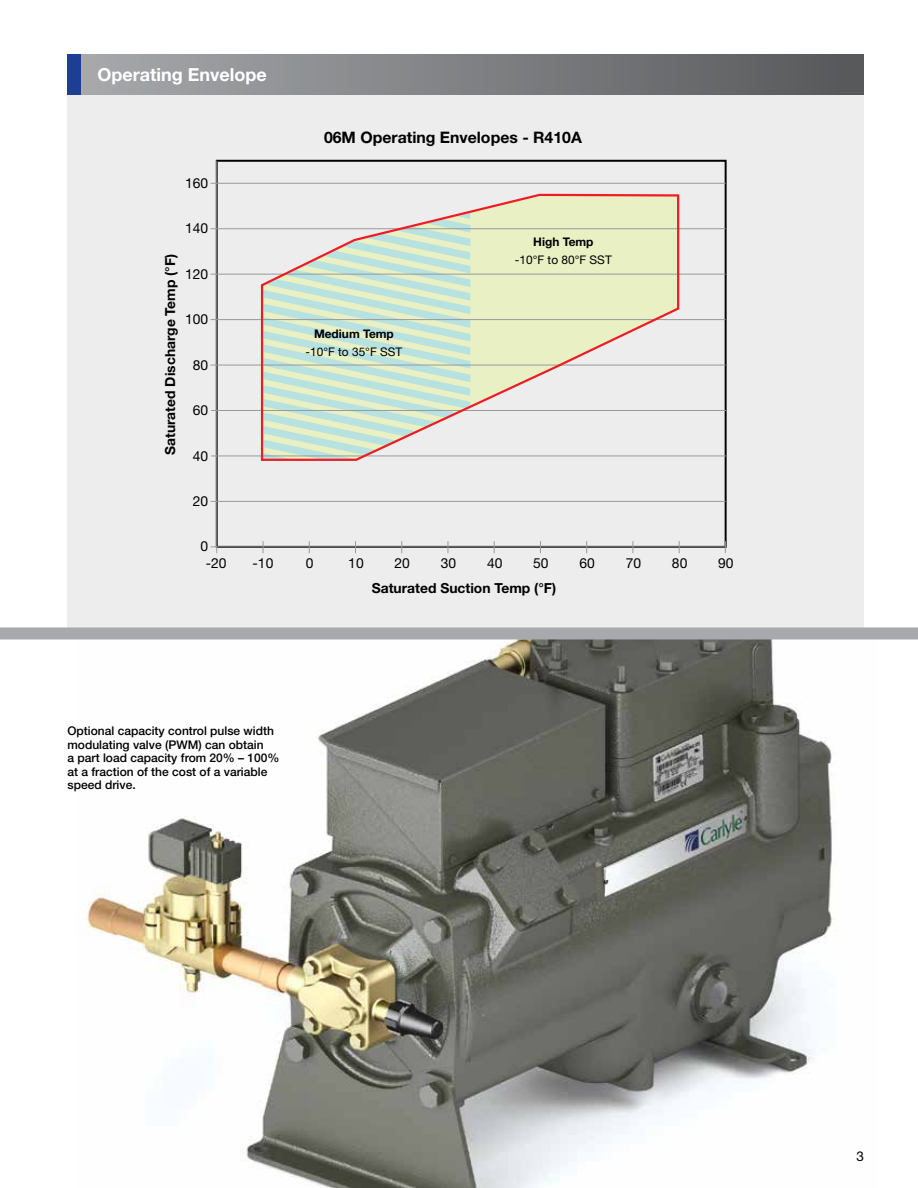
<style>
.page{position:relative;width:918px;height:1188px;background:#fff}
.page>*{position:absolute;margin:0;border:0;box-sizing:border-box;transform-origin:0 0}
.t1{font:700 18px "Helvetica Neue";color:#fff}
.t2{font:700 15.9px "Helvetica Neue";color:#000}
.t3{font:700 13.8px "Helvetica Neue";color:#000}
.t4{font:13.8px "Helvetica Neue";color:#000}
.t5{font:13.5px "Helvetica Neue";color:#000}
.t6{font:500 12px/13.5px "Helvetica Neue";color:#000}
.t7{font:11.85px "Helvetica Neue";color:#000}
.t8{font:700 11.85px "Helvetica Neue";color:#000}
</style>
<div class="page">
<img style="left:78px;top:639px;width:800px;height:549px">
<div style="left:68px;top:89px;width:796px;height:541px;background:#ededee"></div>
<div style="left:67px;top:54px;width:797px;height:40px;background:linear-gradient(to right,#a8aaad,#57585a)"></div>
<div style="left:67px;top:54px;width:14px;height:40px;background:#1c3f94"></div>
<svg style="left:216px;top:160px;width:510px;height:388px"></svg>
<hr style="left:211px;top:319px;width:515px;height:1px;background:#989a9d">
<hr style="left:211px;top:365px;width:515px;height:1px;background:#989a9d">
<hr style="left:211px;top:410px;width:515px;height:1px;background:#989a9d">
<hr style="left:211px;top:456px;width:515px;height:1px;background:#989a9d">
<hr style="left:211px;top:501px;width:515px;height:1px;background:#989a9d">
<hr style="left:211px;top:274px;width:515px;height:1px;background:#989a9d">
<hr style="left:211px;top:228px;width:515px;height:1px;background:#989a9d">
<hr style="left:211px;top:183px;width:515px;height:1px;background:#989a9d">
<svg style="left:211px;top:546px;width:6px;height:7px"></svg>
<svg style="left:263px;top:541px;width:1px;height:12px"></svg>
<svg style="left:309px;top:541px;width:1px;height:12px"></svg>
<svg style="left:355px;top:541px;width:1px;height:12px"></svg>
<svg style="left:401px;top:541px;width:1px;height:12px"></svg>
<svg style="left:448px;top:541px;width:1px;height:12px"></svg>
<svg style="left:494px;top:541px;width:1px;height:12px"></svg>
<svg style="left:540px;top:541px;width:1px;height:12px"></svg>
<svg style="left:586px;top:541px;width:1px;height:12px"></svg>
<svg style="left:633px;top:541px;width:1px;height:12px"></svg>
<svg style="left:679px;top:541px;width:1px;height:12px"></svg>
<svg style="left:725px;top:541px;width:1px;height:12px"></svg>
<svg style="left:260px;top:192px;width:421px;height:270px"></svg>
<div style="left:0;top:627px;width:918px;height:12px;background:#a7a9ac"></div>
<h1 class="t1" style="left:98px;top:64px;width:171px">Operating Envelope</h1>
<p class="t4" style="left:185px;top:174px;width:25px">160</p>
<p class="t3" style="left:162px;top:455px;width:203px;rotate:-90deg">Saturated Discharge Temp (°F)</p>
<p class="t4" style="left:185px;top:220px;width:25px">140</p>
<p class="t4" style="left:185px;top:265px;width:25px">120</p>
<p class="t4" style="left:185px;top:311px;width:25px">100</p>
<p class="t4" style="left:193px;top:356px;width:17px">80</p>
<p class="t4" style="left:193px;top:402px;width:17px">60</p>
<p class="t4" style="left:193px;top:447px;width:17px">40</p>
<p class="t4" style="left:193px;top:493px;width:17px">20</p>
<p class="t4" style="left:201px;top:538px;width:9px">0</p>
<h2 class="t2" style="left:324px;top:127px;width:259px">06M Operating Envelopes - R410A</h2>
<p class="t8" style="left:314px;top:326px;width:81px">Medium Temp</p>
<p class="t7" style="left:306px;top:344px;width:98px">-10°F to 35°F SST</p>
<p class="t8" style="left:533px;top:234px;width:62px">High Temp</p>
<p class="t7" style="left:515px;top:253px;width:98px">-10°F to 80°F SST</p>
<p class="t4" style="left:206px;top:554px;width:22px">-20</p>
<p class="t4" style="left:253px;top:554px;width:22px">-10</p>
<p class="t4" style="left:306px;top:554px;width:9px">0</p>
<p class="t4" style="left:348px;top:554px;width:17px">10</p>
<p class="t4" style="left:395px;top:554px;width:17px">20</p>
<p class="t4" style="left:441px;top:554px;width:17px">30</p>
<p class="t4" style="left:487px;top:554px;width:17px">40</p>
<p class="t4" style="left:533px;top:554px;width:17px">50</p>
<p class="t4" style="left:579px;top:554px;width:17px">60</p>
<p class="t4" style="left:626px;top:554px;width:17px">70</p>
<p class="t4" style="left:672px;top:554px;width:17px">80</p>
<p class="t4" style="left:718px;top:554px;width:17px">90</p>
<p class="t6" style="left:68px;top:724px;width:214px">Optional capacity control pulse width modulating valve (PWM) can obtain<br>a part load capacity from 20% – 100% at a fraction of the cost of a variable speed drive.</p>
<p class="t3" style="left:372px;top:579px;width:186px">Saturated Suction Temp (°F)</p>
<p class="t5" style="left:856px;top:1148px;width:9px">3</p>
</div>
